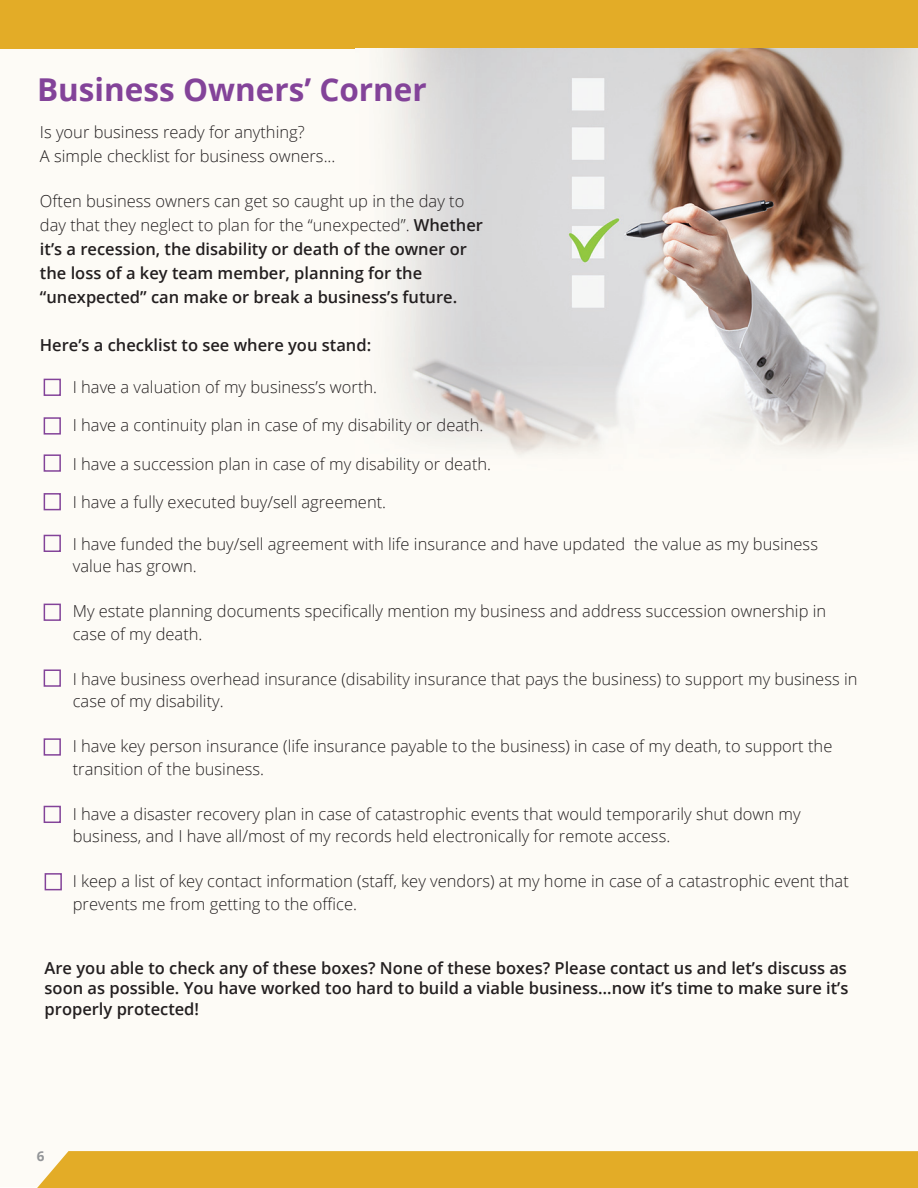
<style>
.page{position:relative;width:918px;height:1188px;background:#fff}
.page>*{position:absolute;margin:0;border:0;box-sizing:border-box;transform-origin:0 0}
.t1{font:700 31.5px "Open Sans";color:#834399}
.t2{font:300 16.5px/22.5px "Open Sans";color:#231f20}
.t3{font:600 16.5px/24px "Open Sans";color:#231f20;text-align:justify}
.t4{font:700 13.5px "Open Sans";color:#939598}
.s1{font-weight:300}
</style>
<div class="page">
<div style="left:37px;top:1151px;width:881px;height:37px;background:#e3ac27"></div>
<div style="left:0;top:0;width:918px;height:48px;background:#e3ac27"></div>
<img style="left:363px;top:48px;width:555px;height:413px">
<div style="left:44px;top:379px;width:17px;height:17px;border:2px solid #834399"></div>
<div style="left:44px;top:417px;width:17px;height:18px;border:2px solid #834399"></div>
<div style="left:44px;top:454px;width:17px;height:18px;border:2px solid #834399"></div>
<div style="left:44px;top:493px;width:17px;height:17px;border:2px solid #834399"></div>
<div style="left:44px;top:535px;width:17px;height:17px;border:2px solid #834399"></div>
<div style="left:44px;top:604px;width:17px;height:17px;border:2px solid #834399"></div>
<div style="left:44px;top:669px;width:17px;height:18px;border:2px solid #834399"></div>
<div style="left:44px;top:738px;width:17px;height:18px;border:2px solid #834399"></div>
<div style="left:44px;top:806px;width:17px;height:17px;border:2px solid #834399"></div>
<div style="left:45px;top:873px;width:17px;height:17px;border:2px solid #834399"></div>
<h1 class="t1" style="left:37px;top:67px;width:391px">Business Owners’ Corner</h1>
<p class="t2" style="left:40px;top:120px;width:297px;line-height:24px">Is your business ready for anything?<br>A simple checklist for business owners...</p>
<p class="t3" style="left:40px;top:189px;width:445px;text-align:left"><span class="s1">Often business owners can get so caught up in the day to day that they neglect to plan for the “unexpected”.</span> Whether it’s a recession, the disability or death of the owner or the loss of a key team member, planning for the “unexpected” can make or break a business’s future.</p>
<p class="t3" style="left:40px;top:333px;width:333px">Here’s a checklist to see where you stand:</p>
<p class="t2" style="left:73px;top:375px;width:306px">I have a valuation of my business’s worth.</p>
<p class="t2" style="left:73px;top:414px;width:412px">I have a continuity plan in case of my disability or death.</p>
<p class="t2" style="left:73px;top:452px;width:420px">I have a succession plan in case of my disability or death.</p>
<p class="t2" style="left:73px;top:490px;width:315px">I have a fully executed buy/sell agreement.</p>
<p class="t2" style="left:73px;top:532px;width:747px">I have funded the buy/sell agreement with life insurance and have updated the value as my business value has grown.</p>
<p class="t2" style="left:73px;top:599px;width:755px">My estate planning documents specifically mention my business and address succession ownership in case of my death.</p>
<p class="t2" style="left:73px;top:667px;width:786px">I have business overhead insurance (disability insurance that pays the business) to support my business in case of my disability.</p>
<p class="t2" style="left:73px;top:734px;width:761px">I have key person insurance (life insurance payable to the business) in case of my death, to support the transition of the business.</p>
<p class="t2" style="left:73px;top:802px;width:729px">I have a disaster recovery plan in case of catastrophic events that would temporarily shut down my business, and I have all/most of my records held electronically for remote access.</p>
<p class="t2" style="left:73px;top:869px;width:778px">I keep a list of key contact information (staff, key vendors) at my home in case of a catastrophic event that prevents me from getting to the office.</p>
<p class="t3" style="left:45px;top:957px;width:805px;line-height:20.4px">Are you able to check any of these boxes? None of these boxes? Please contact us and let’s discuss as soon as possible. You have worked too hard to build a viable business…now it’s time to make sure it’s properly protected!</p>
<p class="t4" style="left:37px;top:1146px;width:9px">6</p>
</div>
